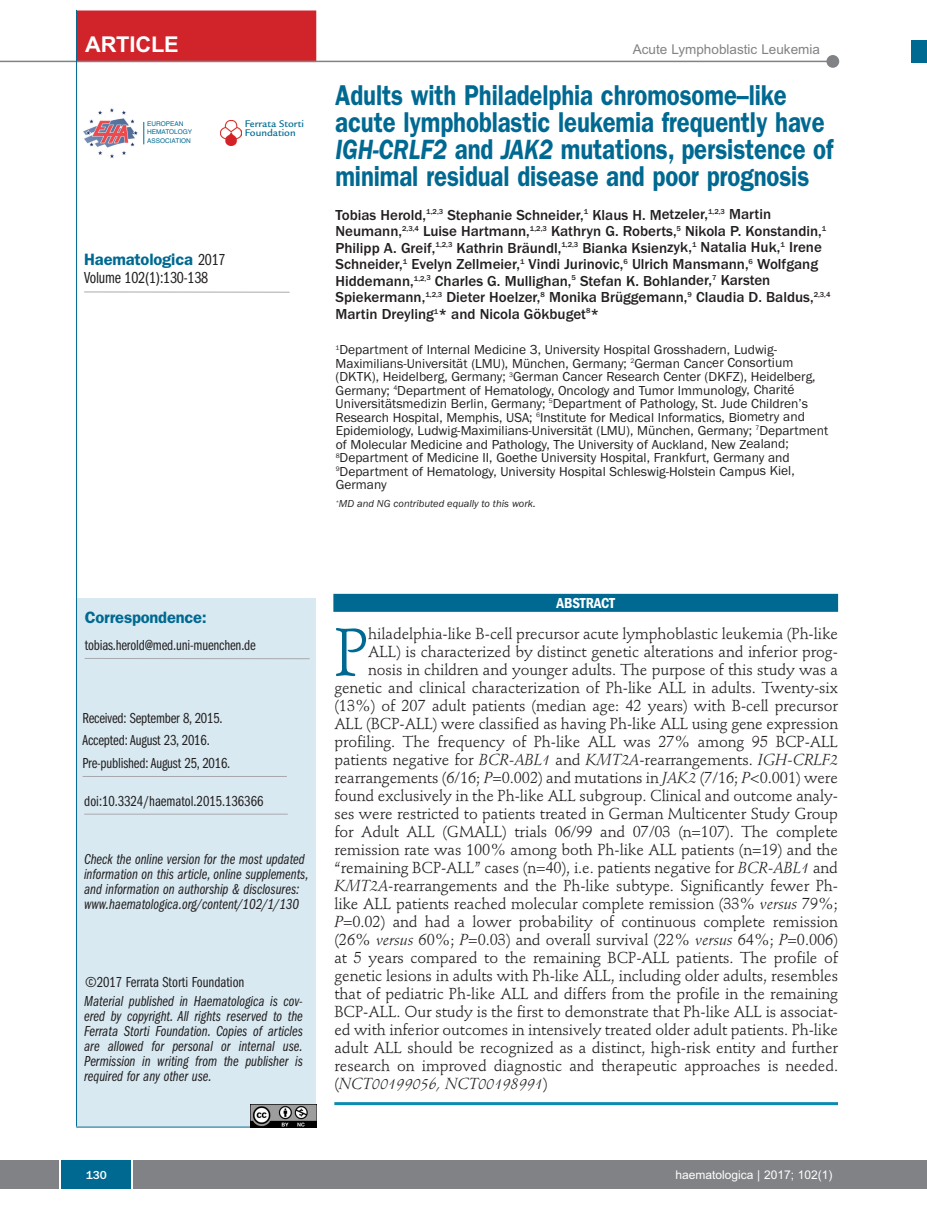
<style>
.page{position:relative;width:927px;height:1225px;background:#fff}
.page>*{position:absolute;margin:0;border:0;box-sizing:border-box;transform-origin:0 0}
.t1{font:66.15px "Stempel Schneidler";color:#006991}
.t2{font:600 28.8px/27px "Franklin Gothic";letter-spacing:-.005em;color:#006991;scale:.83 1}
.t3{font:700 21.75px "Arial";letter-spacing:-.01em;color:#fff}
.t4{font:600 16.5px "Franklin Gothic";letter-spacing:-.01em;color:#006991}
.t5{font:16.5px "Franklin Gothic Book Cmpr";letter-spacing:-.01em;color:#231f20}
.t6{font:15.75px "Stempel Schneidler";letter-spacing:-.005em;color:#231f20}
.t7{font:italic 15.75px "Stempel Schneidler";letter-spacing:-.005em;color:#231f20}
.t8{font:500 15px/16.5px "Franklin Gothic";color:#231f20}
.t9{font:15px/15px "Franklin Gothic Book Cmpr Ital";color:#231f20}
.t10{font:15px/22.5px "Franklin Gothic Book Cmpr";letter-spacing:-.01em;color:#231f20}
.t11{font:600 condensed 15px "Franklin Gothic";letter-spacing:-.005em;color:#fff}
.t12{font:13.5px/13.5px "Franklin Gothic";color:#231f20}
.t13{font:13.5px "Arial";color:#808285}
.t14{font:12px "Arial";color:#fff}
.t15{font:500 12px "Franklin Gothic";color:#fff}
.t16{font:italic 10.5px "Franklin Gothic";color:#231f20}
.t17{font:500 10.5px/9px "Legacy Sans";color:#006991}
.t18{font:6.45px/8.7px "Helvetica";color:#006991}
.s1{font-family:"Franklin Gothic Book Cmpr";font-weight:400;color:#231f20}
.s2{font-style:italic}
.s3{font-style:normal}
</style>
<div class="page">
<div style="left:911px;top:40px;width:16px;height:22px;background:#006991"></div>
<div style="left:910px;top:1160px;width:17px;height:28px;background:#808285"></div>
<div style="left:0;top:1160px;width:910px;height:28px;background:#808285"></div>
<div style="left:61px;top:1160px;width:71px;height:28px;background:#006991"></div>
<svg style="left:60px;top:1160px;width:1px;height:28px"></svg>
<svg style="left:132px;top:1160px;width:1px;height:28px"></svg>
<div style="left:77px;top:598px;width:239px;height:529px;background:#d8e9f1"></div>
<hr style="left:83px;top:776px;width:204px;height:1px;background:#a8a9ad">
<hr style="left:85px;top:658px;width:225px;height:1px;background:#a8a9ad">
<hr style="left:76px;top:1126px;width:240px;height:1px;background:#006991">
<img style="left:221px;top:120px;width:20px;height:26px">
<img style="left:83px;top:108px;width:55px;height:50px">
<svg style="left:144px;top:122px;width:1px;height:22px"></svg>
<hr style="left:84px;top:292px;width:206px;height:1px;background:#a8a9ad">
<div style="left:77px;top:10px;width:239px;height:52px;background:#d1232a"></div>
<hr style="left:0;top:61px;width:830px;height:1px;background:#808285">
<div style="left:826px;top:55px;width:13px;height:13px;background:#808285;border-radius:50%"></div>
<hr style="left:84px;top:814px;width:204px;height:1px;background:#a8a9ad">
<hr style="left:76px;top:10px;width:1px;height:1116px;background:#006991">
<img style="left:250px;top:1104px;width:67px;height:23px">
<hr style="left:334px;top:1102px;width:504px;height:3px;background:#0d8aaf">
<div style="left:333px;top:594px;width:505px;height:18px;background:#006991"></div>
<h3 class="t3" style="left:85px;top:32px;width:95px">ARTICLE</h3>
<p class="t13" style="left:633px;top:42px;width:189px">Acute Lymphoblastic Leukemia</p>
<p class="t18" style="left:147px;top:119px;width:47px">EUROPEAN<br>HEMATOLOGY<br>ASSOCIATION</p>
<p class="t17" style="left:245px;top:120px;width:61px">Ferrata Storti<br>Foundation</p>
<p class="t4" style="left:84px;top:254px;width:143px">Haematologica <span class="s1">2017</span></p>
<p class="t5" style="left:84px;top:272px;width:126px">Volume 102(1):130-138</p>
<h2 class="t2" style="left:335px;top:84px;width:602px">Adults with Philadelphia chromosome–like acute lymphoblastic leukemia frequently have <span class="s2">IGH-CRLF2</span> and <span class="s2">JAK2</span> mutations, persistence of minimal residual disease and poor prognosis</h2>
<p class="t8" style="left:335px;top:206px;width:497px">Tobias Herold,<sup>1,2,3</sup> Stephanie Schneider,<sup>1</sup> Klaus H. Metzeler,<sup>1,2,3</sup> Martin Neumann,<sup>2,3,4</sup> Luise Hartmann,<sup>1,2,3</sup> Kathryn G. Roberts,<sup>5</sup> Nikola P. Konstandin,<sup>1<br></sup>Philipp A. Greif,<sup>1,2,3</sup> Kathrin Bräundl,<sup>1,2,3</sup> Bianka Ksienzyk,<sup>1</sup> Natalia Huk,<sup>1</sup> Irene Schneider,<sup>1</sup> Evelyn Zellmeier,<sup>1</sup> Vindi Jurinovic,<sup>6</sup> Ulrich Mansmann,<sup>6</sup> Wolfgang Hiddemann,<sup>1,2,3</sup> Charles G. Mullighan,<sup>5</sup> Stefan K. Bohlander,<sup>7</sup> Karsten Spiekermann,<sup>1,2,3</sup> Dieter Hoelzer,<sup>8</sup> Monika Brüggemann,<sup>9</sup> Claudia D. Baldus,<sup>2,3,4<br></sup>Martin Dreyling<sup>1</sup>* and Nicola Gökbuget<sup>8</sup>*</p>
<p class="t12" style="left:336px;top:343px;width:494px"><sup>1</sup>Department of Internal Medicine 3, University Hospital Grosshadern, Ludwig-Maximilians-Universität (LMU), München, Germany; <sup>2</sup>German Cancer Consortium (DKTK), Heidelberg, Germany; <sup>3</sup>German Cancer Research Center (DKFZ), Heidelberg, Germany; <sup>4</sup>Department of Hematology, Oncology and Tumor Immunology, Charité Universitätsmedizin Berlin, Germany; <sup>5</sup>Department of Pathology, St. Jude Children’s Research Hospital, Memphis, USA; <sup>6</sup>Institute for Medical Informatics, Biometry and Epidemiology, Ludwig-Maximilians-Universität (LMU), München, Germany; <sup>7</sup>Department of Molecular Medicine and Pathology, The University of Auckland, New Zealand; <sup>8</sup>Department of Medicine II, Goethe University Hospital, Frankfurt, Germany and <sup>9</sup>Department of Hematology, University Hospital Schleswig-Holstein Campus Kiel, Germany</p>
<p class="t16" style="left:336px;top:497px;width:202px"><sup>*</sup>MD and NG contributed equally to this work.</p>
<p class="t4" style="left:85px;top:612px;width:124px">Correspondence:</p>
<p class="t10" style="left:85px;top:635px;width:173px">tobias.herold@med.uni-muenchen.de</p>
<p class="t10" style="left:83px;top:708px;width:149px">Received: September 8, 2015.<br>Accepted: August 23, 2016.<br>Pre-published: August 25, 2016.</p>
<p class="t10" style="left:84px;top:790px;width:181px">doi:10.3324/haematol.2015.136366</p>
<p class="t9" style="left:84px;top:853px;width:226px">Check the online version for the most updated information on this article, online supplements, and information on authorship &amp; disclosures: www.haematologica.org/content/102/1/130</p>
<p class="t10" style="left:85px;top:971px;width:161px">©2017 Ferrata Storti Foundation</p>
<p class="t9" style="left:84px;top:994px;width:220px;text-align:justify">Material published in Haematologica is cov&shy;ered by copyright. All rights reserved to the Ferrata Storti Foundation. Copies of articles are allowed for personal or internal use.<br>Permission in writing from the publisher is required for any other use.</p>
<p class="t11" style="left:556px;top:597px;width:60px">ABSTRACT</p>
<h1 class="t1" style="left:334px;top:625px;width:36px">P</h1>
<p class="t6" style="left:368px;top:627px;width:471px">hiladelphia-like B-cell precursor acute lymphoblastic leukemia (Ph-like</p>
<p class="t6" style="left:368px;top:645px;width:471px">ALL) is characterized by distinct genetic alterations and inferior prog-</p>
<p class="t6" style="left:368px;top:663px;width:471px">nosis in children and younger adults. The purpose of this study was a</p>
<p class="t6" style="left:334px;top:681px;width:505px">genetic and clinical characterization of Ph-like ALL in adults. Twenty-six</p>
<p class="t6" style="left:334px;top:699px;width:505px">(13%) of 207 adult patients (median age: 42 years) with B-cell precursor</p>
<p class="t6" style="left:334px;top:717px;width:505px">ALL (BCP-ALL) were classified as having Ph-like ALL using gene expression</p>
<p class="t6" style="left:334px;top:735px;width:505px">profiling. The frequency of Ph-like ALL was 27% among 95 BCP-ALL</p>
<p class="t6" style="left:334px;top:753px;width:505px">patients negative for <span class="s2">BCR-ABL1</span> and <span class="s2">KMT2A</span>-rearrangements. <span class="s2">IGH-CRLF2</span></p>
<p class="t6" style="left:334px;top:771px;width:505px">rearrangements (6/16; <span class="s2">P</span>=0.002) and mutations in <span class="s2">JAK2</span> (7/16; <span class="s2">P</span>&lt;0.001) were</p>
<p class="t6" style="left:334px;top:789px;width:505px">found exclusively in the Ph-like ALL subgroup. Clinical and outcome analy-</p>
<p class="t6" style="left:334px;top:807px;width:505px">ses were restricted to patients treated in German Multicenter Study Group</p>
<p class="t6" style="left:334px;top:825px;width:505px">for Adult ALL (GMALL) trials 06/99 and 07/03 (n=107). The complete</p>
<p class="t6" style="left:334px;top:843px;width:505px">remission rate was 100% among both Ph-like ALL patients (n=19) and the</p>
<p class="t6" style="left:334px;top:861px;width:505px">“remaining BCP-ALL” cases (n=40), i.e. patients negative for <span class="s2">BCR-ABL1</span> and</p>
<p class="t6" style="left:334px;top:879px;width:505px"><span class="s2">KMT2A</span>-rearrangements and the Ph-like subtype. Significantly fewer Ph-</p>
<p class="t6" style="left:334px;top:897px;width:505px">like ALL patients reached molecular complete remission (33% <span class="s2">versus</span> 79%;</p>
<p class="t6" style="left:334px;top:915px;width:505px"><span class="s2">P</span>=0.02) and had a lower probability of continuous complete remission</p>
<p class="t6" style="left:334px;top:933px;width:505px">(26% <span class="s2">versus</span> 60%; <span class="s2">P</span>=0.03) and overall survival (22% <span class="s2">versus</span> 64%; <span class="s2">P</span>=0.006)</p>
<p class="t6" style="left:334px;top:951px;width:505px">at 5 years compared to the remaining BCP-ALL patients. The profile of</p>
<p class="t6" style="left:334px;top:969px;width:505px">genetic lesions in adults with Ph-like ALL, including older adults, resembles</p>
<p class="t6" style="left:334px;top:987px;width:505px">that of pediatric Ph-like ALL and differs from the profile in the remaining</p>
<p class="t6" style="left:334px;top:1005px;width:505px">BCP-ALL. Our study is the first to demonstrate that Ph-like ALL is associat-</p>
<p class="t6" style="left:334px;top:1023px;width:505px">ed with inferior outcomes in intensively treated older adult patients. Ph-like</p>
<p class="t6" style="left:334px;top:1041px;width:505px">adult ALL should be recognized as a distinct, high-risk entity and further</p>
<p class="t6" style="left:334px;top:1059px;width:505px">research on improved diagnostic and therapeutic approaches is needed.</p>
<p class="t7" style="left:334px;top:1077px;width:215px"><span class="s3">(</span>NCT00199056, NCT00198991<span class="s3">)</span></p>
<p class="t15" style="left:86px;top:1167px;width:23px">130</p>
<p class="t14" style="left:676px;top:1167px;width:158px">haematologica | 2017; 102(1)</p>
</div>
